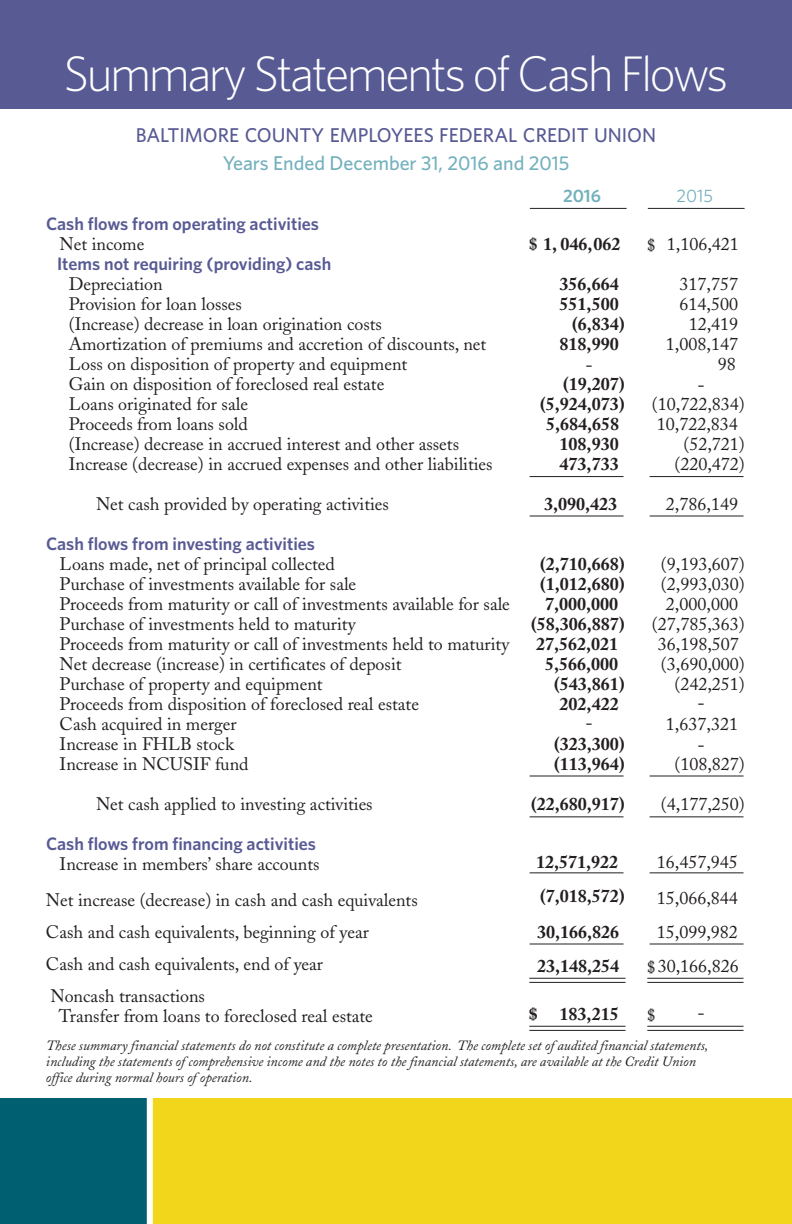
<style>
.page{position:relative;width:792px;height:1224px;background:#fff}
.page>*{position:absolute;margin:0;border:0;box-sizing:border-box;transform-origin:0 0}
.t1{font:300 50px "Whitney";letter-spacing:-.05em;color:#fff}
.t2{font:500 20px "Whitney";color:#585a94}
.t3{font:500 20px "Whitney";color:#74b1bd}
.t4{font:18px/20px "Adobe Caslon";color:#231f20}
.t5{font:700 18px/34px "Adobe Caslon";color:#231f20}
.t6{font:600 18px "Whitney";color:#585a94}
.t7{font:600 18px "Adobe Caslon";color:#231f20}
.t8{font:600 18px "Whitney";color:#74b1bd}
.t9{font:18px "Whitney";color:#74b1bd}
.t10{font:18px "Adobe Caslon Pro";color:#231f20}
.t11{font:italic 14px/16px "Adobe Caslon";color:#231f20}
.s1{font-weight:600}
.s2{font-family:"Adobe Caslon Pro"}
</style>
<div class="page">
<div style="left:0;top:0;width:792px;height:109px;background:#585a94"></div>
<div style="left:114px;top:1098px;width:678px;height:126px;background:#f2d61c"></div>
<div style="left:0;top:1098px;width:148px;height:126px;background:#006071"></div>
<div style="left:147px;top:1095px;width:6px;height:129px;background:#fff"></div>
<hr style="left:530px;top:208px;width:97px;height:1px;background:#231f20">
<hr style="left:648px;top:208px;width:97px;height:1px;background:#231f20">
<hr style="left:529px;top:978px;width:97px;height:1px;background:#231f20">
<hr style="left:529px;top:982px;width:97px;height:1px;background:#231f20">
<hr style="left:647px;top:1026px;width:97px;height:1px;background:#231f20">
<hr style="left:647px;top:1030px;width:97px;height:1px;background:#231f20">
<hr style="left:530px;top:476px;width:94px;height:1px;background:#231f20">
<hr style="left:530px;top:516px;width:94px;height:1px;background:#231f20">
<hr style="left:530px;top:776px;width:94px;height:1px;background:#231f20">
<hr style="left:530px;top:817px;width:94px;height:1px;background:#231f20">
<hr style="left:530px;top:944px;width:94px;height:1px;background:#231f20">
<hr style="left:650px;top:476px;width:94px;height:1px;background:#231f20">
<hr style="left:650px;top:516px;width:94px;height:1px;background:#231f20">
<hr style="left:650px;top:776px;width:94px;height:1px;background:#231f20">
<hr style="left:650px;top:817px;width:94px;height:1px;background:#231f20">
<hr style="left:650px;top:944px;width:94px;height:1px;background:#231f20">
<hr style="left:530px;top:873px;width:94px;height:1px;background:#231f20">
<hr style="left:650px;top:873px;width:94px;height:1px;background:#231f20">
<hr style="left:529px;top:1026px;width:97px;height:1px;background:#231f20">
<hr style="left:529px;top:1030px;width:97px;height:1px;background:#231f20">
<hr style="left:647px;top:978px;width:97px;height:1px;background:#231f20">
<hr style="left:647px;top:982px;width:97px;height:1px;background:#231f20">
<h1 class="t1" style="left:64px;top:44px;width:666px">Summary Statements of Cash Flows</h1>
<p class="t2" style="left:136px;top:124px;width:522px">BALTIMORE COUNTY EMPLOYEES FEDERAL CREDIT UNION</p>
<p class="t3" style="left:223px;top:152px;width:348px">Years Ended December 31, 2016 and 2015</p>
<p class="t6" style="left:46px;top:213px;width:275px">Cash flows from operating activities</p>
<p class="t4" style="left:60px;top:236px;width:86px">Net income</p>
<p class="t6" style="left:57px;top:253px;width:276px">Items not requiring (providing) cash</p>
<p class="t4" style="left:69px;top:276px;width:425px">Depreciation<br>Provision for loan losses<br>(Increase) decrease in loan origination costs<br>Amortization of premiums and accretion of discounts, net Loss on disposition of property and equipment<br>Gain on disposition of foreclosed real estate<br>Loans originated for sale<br>Proceeds from loans sold<br>(Increase) decrease in accrued interest and other assets Increase (decrease) in accrued expenses and other liabilities</p>
<p class="t4" style="left:96px;top:496px;width:294px">Net cash provided by operating activities</p>
<p class="t6" style="left:46px;top:533px;width:271px">Cash flows from investing activities</p>
<p class="t4" style="left:60px;top:556px;width:452px">Loans made, net of principal collected<br>Purchase of investments available for sale<br>Proceeds from maturity or call of investments available for sale Purchase of investments held to maturity<br>Proceeds from maturity or call of investments held to maturity Net decrease (increase) in certificates of deposit<br>Purchase of property and equipment<br>Proceeds from disposition of foreclosed real estate<br>Cash acquired in merger<br>Increase in FHLB stock<br>Increase in NCUSIF fund</p>
<p class="t4" style="left:96px;top:796px;width:278px">Net cash applied to investing activities</p>
<p class="t6" style="left:46px;top:833px;width:272px">Cash flows from financing activities</p>
<p class="t4" style="left:46px;top:848px;width:373px;line-height:36px;text-indent:14px">Increase in members’ share accounts<br>Net increase (decrease) in cash and cash equivalents</p>
<p class="t4" style="left:46px;top:918px;width:324px;line-height:32px">Cash and cash equivalents, beginning of year<br>Cash and cash equivalents, end of year<br>Noncash transactions</p>
<p class="t4" style="left:59px;top:1008px;width:316px">Transfer from loans to foreclosed real estate</p>
<p class="t8" style="left:563px;top:186px;width:40px">2016</p>
<p class="t9" style="left:677px;top:186px;width:38px">2015</p>
<p class="t5" style="left:529px;top:229px;width:93px"><span class="s1">$</span> 1, 046,062</p>
<p class="t5" style="left:560px;top:269px;width:61px">356,664</p>
<p class="t5" style="left:560px;top:289px;width:61px">551,500</p>
<p class="t5" style="left:572px;top:309px;width:54px">(6,834)</p>
<p class="t5" style="left:560px;top:329px;width:61px">818,990</p>
<p class="t5" style="left:563px;top:369px;width:63px">(19,207)</p>
<p class="t5" style="left:540px;top:389px;width:86px">(5,924,073)</p>
<p class="t5" style="left:546px;top:409px;width:75px">5,684,658</p>
<p class="t5" style="left:560px;top:429px;width:61px">108,930</p>
<p class="t5" style="left:560px;top:449px;width:61px">473,733</p>
<p class="t5" style="left:544px;top:489px;width:75px">3,090,423</p>
<p class="t7" style="left:586px;top:358px;width:9px">-</p>
<p class="t5" style="left:540px;top:549px;width:86px">(2,710,668)</p>
<p class="t5" style="left:540px;top:569px;width:86px">(1,012,680)</p>
<p class="t5" style="left:545px;top:589px;width:75px">7,000,000</p>
<p class="t5" style="left:531px;top:609px;width:95px">(58,306,887)</p>
<p class="t5" style="left:536px;top:629px;width:84px">27,562,021</p>
<p class="t5" style="left:545px;top:649px;width:75px">5,566,000</p>
<p class="t5" style="left:554px;top:669px;width:72px">(543,861)</p>
<p class="t5" style="left:560px;top:689px;width:61px">202,422</p>
<p class="t5" style="left:554px;top:736px;width:72px;line-height:20px">(323,300) (113,964)</p>
<p class="t5" style="left:531px;top:789px;width:95px">(22,680,917)</p>
<p class="t7" style="left:586px;top:716px;width:9px">-</p>
<p class="t5" style="left:536px;top:847px;width:90px">12,571,922 (7,018,572)</p>
<p class="t5" style="left:537px;top:917px;width:84px">30,166,826<br>23,148,254</p>
<p class="t5" style="left:560px;top:999px;width:61px">183,215</p>
<p class="t5" style="left:529px;top:999px;width:10px">$</p>
<p class="t10" style="left:647px;top:238px;width:10px">$</p>
<p class="t4" style="left:667px;top:236px;width:74px">1,106,421</p>
<p class="t4" style="left:666px;top:276px;width:74px;text-align:right">317,757<br>614,500<br>12,419<br>1,008,147<br>98</p>
<p class="t4" style="left:652px;top:396px;width:94px">(10,722,834)</p>
<p class="t4" style="left:657px;top:416px;width:83px">10,722,834</p>
<p class="t4" style="left:683px;top:436px;width:63px">(52,721)</p>
<p class="t4" style="left:674px;top:456px;width:72px">(220,472)</p>
<p class="t4" style="left:666px;top:496px;width:74px">2,786,149</p>
<p class="t7" style="left:698px;top:378px;width:9px">-</p>
<p class="t4" style="left:661px;top:556px;width:85px">(9,193,607)</p>
<p class="t4" style="left:661px;top:576px;width:85px">(2,993,030)</p>
<p class="t4" style="left:666px;top:596px;width:74px">2,000,000</p>
<p class="t4" style="left:652px;top:616px;width:94px">(27,785,363)</p>
<p class="t4" style="left:658px;top:636px;width:83px">36,198,507</p>
<p class="t4" style="left:661px;top:656px;width:85px">(3,690,000)</p>
<p class="t4" style="left:674px;top:676px;width:72px">(242,251)</p>
<p class="t4" style="left:666px;top:716px;width:74px">1,637,321</p>
<p class="t4" style="left:674px;top:756px;width:72px">(108,827)</p>
<p class="t4" style="left:661px;top:796px;width:85px">(4,177,250)</p>
<p class="t7" style="left:698px;top:696px;width:9px">-</p>
<p class="t7" style="left:698px;top:738px;width:9px">-</p>
<p class="t4" style="left:657px;top:846px;width:83px;line-height:36px">16,457,945<br>15,066,844</p>
<p class="t4" style="left:647px;top:917px;width:93px;line-height:34px;text-align:center">15,099,982 <span class="s2">$</span>30,166,826</p>
<p class="t10" style="left:647px;top:1008px;width:10px">$</p>
<p class="t7" style="left:698px;top:1006px;width:9px">-</p>
<p class="t11" style="left:46px;top:1039px;width:664px">These summary financial statements do not constitute a complete presentation. The complete set of audited financial statements, including the statements of comprehensive income and the notes to the financial statements, are available at the Credit Union office during normal hours of operation.</p>
</div>
